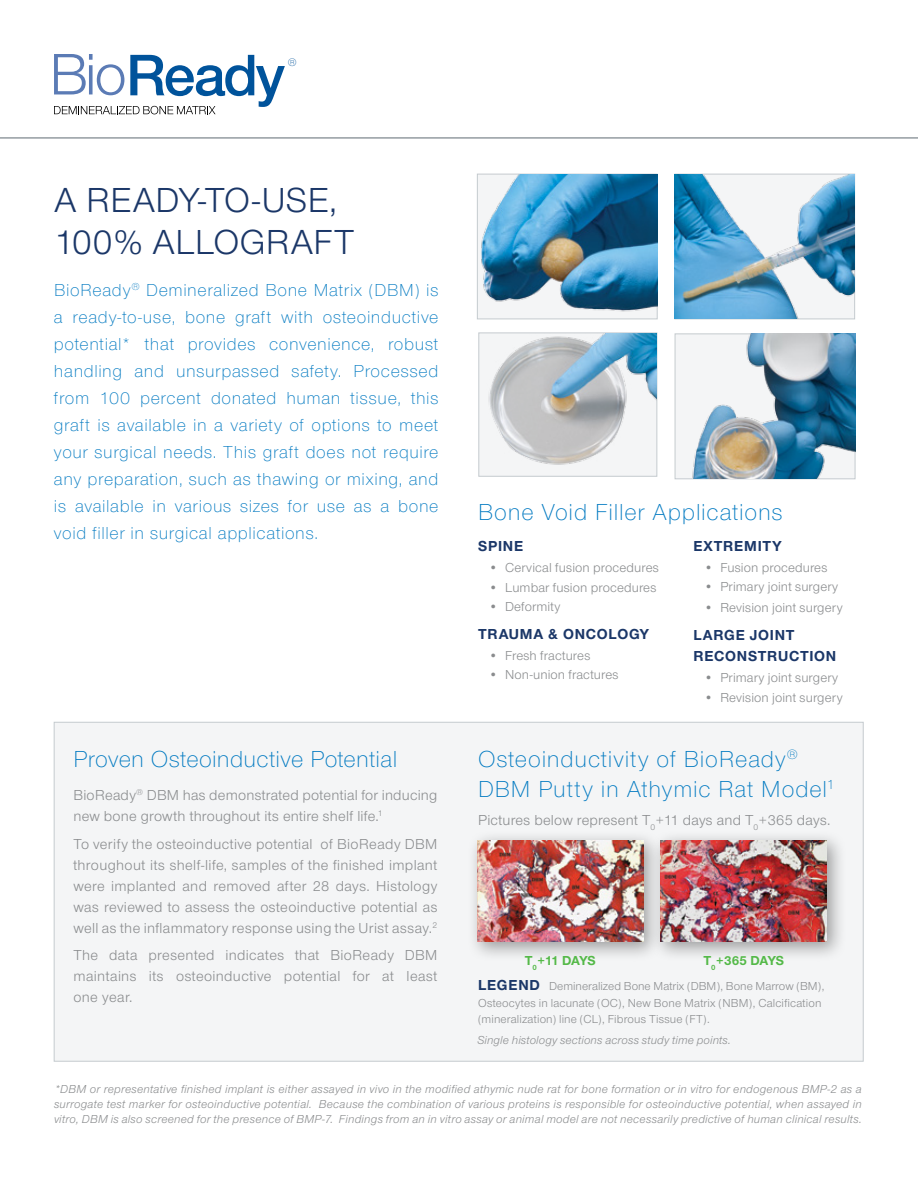
<style>
.page{position:relative;width:918px;height:1188px;background:#fff}
.page>*{position:absolute;margin:0;border:0;box-sizing:border-box;transform-origin:0 0}
.t1{font:36px/42px "Nimbus Sans Novus T";letter-spacing:.015em;color:#1b3768}
.t2{font:300 24px/30px "Nimbus Sans Novus T";letter-spacing:.035em;color:#0079c1}
.t3{font:300 24px "Nimbus Sans Novus T";letter-spacing:.015em;color:#0079c1}
.t4{font:300 18px/27px "Nimbus Sans Novus T";letter-spacing:.035em;color:#0079c1;text-align:justify}
.t5{font:15px/21px "Nimbus Sans Novus T";letter-spacing:.02em;color:#8a8c8e;text-align:justify}
.t6{font:700 15px/21px "Nimbus Sans Novus T";letter-spacing:.05em;color:#1b3768}
.t7{font:13.5px "Nimbus Sans Novus T";letter-spacing:.01em;color:#8a8c8e}
.t8{font:700 13.5px "Nimbus Sans Novus T";letter-spacing:-.015em;color:#54b948}
.t9{font:italic 12px/15px "Nimbus Sans Novus T";letter-spacing:.02em;color:#8a8c8e;text-align:justify}
.t10{font:12px/16.5px "Nimbus Sans Novus T";letter-spacing:.01em;color:#8a8c8e}
.t11{font:300 11.25px "Nimbus Sans Novus T";color:#00539b}
.s1{font-weight:700;font-size:15px;color:#1b3768}
</style>
<div class="page">
<div style="left:54px;top:722px;width:809px;height:339px;background:#f4f5f6;border:1px solid #c5cbcf"></div>
<div style="left:467px;top:830px;width:196px;height:132px;background:#000;opacity:.36"></div>
<img style="left:477px;top:841px;width:167px;height:101px">
<div style="left:650px;top:830px;width:197px;height:132px;background:#000;opacity:.36"></div>
<img style="left:661px;top:841px;width:166px;height:101px">
<hr style="left:0;top:137px;width:918px;height:2px;background:#949ca1">
<svg style="left:54px;top:54px;width:231px;height:60px"></svg>
<img style="left:477px;top:174px;width:180px;height:145px">
<img style="left:675px;top:174px;width:180px;height:145px">
<div style="left:479px;top:333px;width:178px;height:144px;background:#f4f5f6;border:1px solid #c5cbcf"></div>
<img style="left:479px;top:334px;width:178px;height:134px">
<div style="left:675px;top:334px;width:180px;height:145px;background:#f4f5f6;border:1px solid #c5cbcf"></div>
<img style="left:683px;top:334px;width:172px;height:145px">
<p class="t11" style="left:288px;top:56px;width:10px">®</p>
<h1 class="t1" style="left:54px;top:178px;width:302px">A READY-TO-USE,<br>100% ALLOGRAFT</h1>
<p class="t4" style="left:54px;top:276px;width:386px">BioReady<sup>®</sup> Demineralized Bone Matrix (DBM) is a ready-to-use, bone graft with osteoinductive potential* that provides convenience, robust handling and unsurpassed safety. Processed from 100 percent donated human tissue, this graft is available in a variety of options to meet your surgical needs. This graft does not require any preparation, such as thawing or mixing, and is available in various sizes for use as a bone void filler in surgical applications.</p>
<h2 class="t3" style="left:73px;top:745px;width:325px">Proven Osteoinductive Potential</h2>
<p class="t5" style="left:73px;top:784px;width:365px">BioReady<sup>®</sup> DBM has demonstrated potential for inducing new bone growth throughout its entire shelf life.<sup>1</sup></p>
<p class="t5" style="left:73px;top:833px;width:366px">To verify the osteoinductive potential of BioReady DBM throughout its shelf-life, samples of the finished implant were implanted and removed after 28 days. Histology was reviewed to assess the osteoinductive potential as well as the inflammatory response using the Urist assay.<sup>2</sup></p>
<p class="t5" style="left:73px;top:945px;width:365px">The data presented indicates that BioReady DBM maintains its osteoinductive potential for at least one year.</p>
<h2 class="t2" style="left:478px;top:496px;width:306px">Bone Void Filler Applications</h2>
<p class="t6" style="left:478px;top:535px;width:47px">SPINE</p>
<p class="t7" style="left:489px;top:560px;width:172px">• Cervical fusion procedures</p>
<p class="t7" style="left:489px;top:579px;width:169px">• Lumbar fusion procedures</p>
<p class="t7" style="left:489px;top:599px;width:73px">• Deformity</p>
<p class="t6" style="left:478px;top:623px;width:172px">TRAUMA &amp; ONCOLOGY</p>
<p class="t7" style="left:489px;top:648px;width:103px">• Fresh fractures</p>
<p class="t7" style="left:489px;top:667px;width:131px">• Non-union fractures</p>
<p class="t6" style="left:693px;top:535px;width:90px">EXTREMITY</p>
<p class="t7" style="left:704px;top:560px;width:125px">• Fusion procedures</p>
<p class="t7" style="left:704px;top:579px;width:136px">• Primary joint surgery</p>
<p class="t7" style="left:704px;top:600px;width:140px">• Revision joint surgery</p>
<p class="t6" style="left:693px;top:624px;width:144px">LARGE JOINT<br>RECONSTRUCTION</p>
<p class="t7" style="left:704px;top:670px;width:136px">• Primary joint surgery</p>
<p class="t7" style="left:704px;top:689px;width:140px">• Revision joint surgery</p>
<h2 class="t2" style="left:478px;top:744px;width:358px">Osteoinductivity of BioReady<sup>®<br></sup>DBM Putty in Athymic Rat Model<sup>1</sup></h2>
<p class="t5" style="left:478px;top:809px;width:354px">Pictures below represent T<sub>0</sub>+11 days and T<sub>0</sub>+365 days.</p>
<p class="t8" style="left:525px;top:953px;width:73px">T<sub>0</sub>+11 DAYS</p>
<p class="t8" style="left:703px;top:953px;width:82px">T<sub>0</sub>+365 DAYS</p>
<p class="t10" style="left:478px;top:978px;width:348px"><span class="s1">LEGEND</span> Demineralized Bone Matrix (DBM), Bone Marrow (BM),<br>Osteocytes in lacunate (OC), New Bone Matrix (NBM), Calcification (mineralization) line (CL), Fibrous Tissue (FT).</p>
<p class="t9" style="left:477px;top:1033px;width:255px">Single histology sections across study time points.</p>
<p class="t9" style="left:54px;top:1082px;width:809px">*DBM or representative finished implant is either assayed in vivo in the modified athymic nude rat for bone formation or in vitro for endogenous BMP-2 as a surrogate test marker for osteoinductive potential. Because the combination of various proteins is responsible for osteoinductive potential, when assayed in vitro, DBM is also screened for the presence of BMP-7. Findings from an in vitro assay or animal model are not necessarily predictive of human clinical results.</p>
</div>
